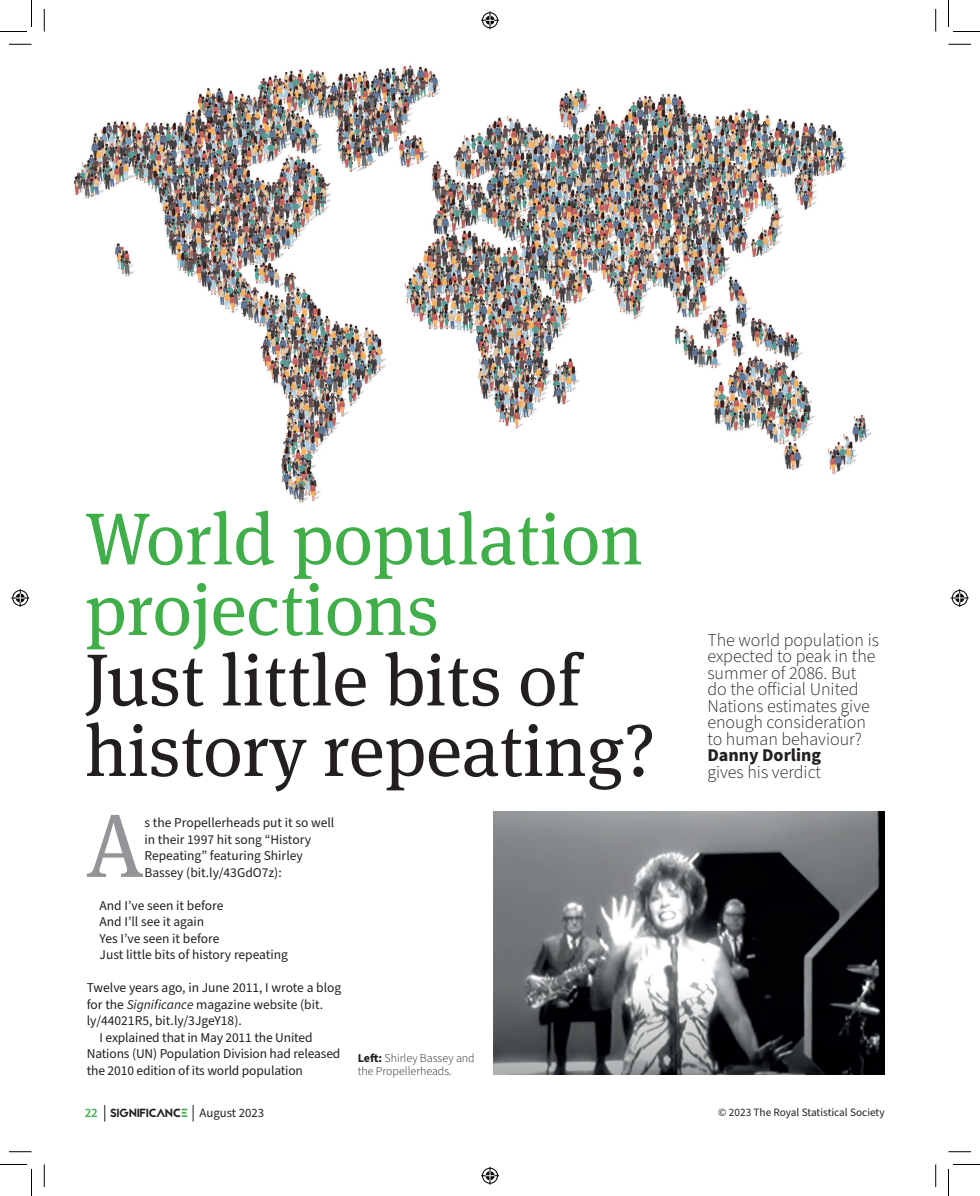
<style>
.page{position:relative;width:980px;height:1196px;background:#fff}
.page>*{position:absolute;margin:0;border:0;box-sizing:border-box;transform-origin:0 0}
.t1{font:89.85px "Meta Serif OT";color:#939598}
.t2{font:73.5px/70.5px "Meta Serif OT";color:#231f20}
.t3{font:73.5px/70.5px "Meta Serif OT";color:#40ae49}
.t4{font:300 18px/16.5px "Source Sans Pro";color:#231f20}
.t5{font:700 18px "Source Sans Pro";color:#231f20}
.t6{font:13.5px/16.5px "Source Sans Pro";color:#231f20}
.t7{font:300 12px/12.8px "Source Sans Pro";color:#231f20}
.t8{font:11.85px "Jaapokkisubtract";letter-spacing:-.03em;color:#231f20}
.t9{font:11.25px "Source Sans Pro";color:#231f20}
.s1{font-style:italic}
.s2{font-weight:700}
.s3{font-family:"Source Sans Pro";font-weight:600;font-size:12.9px;color:#40ae49}
.s4{color:#40ae49}
.s5{font-family:"Source Sans Pro";font-size:12.75px}
</style>
<div class="page">
<img style="left:73px;top:65px;width:799px;height:438px">
<img style="left:493px;top:811px;width:391px;height:264px">
<svg style="left:104px;top:1105px;width:1px;height:16px"></svg>
<svg style="left:193px;top:1105px;width:1px;height:16px"></svg>
<svg style="left:9px;top:44px;width:22px;height:1px"></svg>
<svg style="left:948px;top:44px;width:23px;height:1px"></svg>
<svg style="left:9px;top:1151px;width:22px;height:1px"></svg>
<svg style="left:948px;top:1151px;width:23px;height:1px"></svg>
<svg style="left:44px;top:9px;width:1px;height:23px"></svg>
<svg style="left:44px;top:1164px;width:1px;height:23px"></svg>
<svg style="left:935px;top:9px;width:1px;height:23px"></svg>
<svg style="left:935px;top:1164px;width:1px;height:23px"></svg>
<svg style="left:0;top:0;width:32px;height:32px"></svg>
<svg style="left:0;top:1164px;width:32px;height:32px"></svg>
<svg style="left:948px;top:0;width:32px;height:32px"></svg>
<svg style="left:948px;top:1164px;width:32px;height:32px"></svg>
<svg style="left:481px;top:11px;width:18px;height:18px"></svg>
<svg style="left:481px;top:1166px;width:18px;height:18px"></svg>
<svg style="left:11px;top:589px;width:18px;height:18px"></svg>
<svg style="left:950px;top:589px;width:18px;height:18px"></svg>
<h2 class="t3" style="left:85px;top:503px;width:559px">World population projections</h2>
<h2 class="t2" style="left:85px;top:644px;width:572px">Just little bits of history repeating?</h2>
<h3 class="t4" style="left:707px;top:632px;width:173px">The world population is expected to peak in the summer of 2086. But do the official United<br>Nations estimates give enough consideration to human behaviour?</h3>
<h3 class="t5" style="left:707px;top:743px;width:115px">Danny Dorling</h3>
<h3 class="t4" style="left:707px;top:764px;width:115px">gives his verdict</h3>
<h1 class="t1" style="left:85px;top:789px;width:61px">A</h1>
<p class="t6" style="left:144px;top:815px;width:191px">s the Propellerheads put it so well in their 1997 hit song “History<br>Repeating” featuring Shirley<br>Bassey (bit.ly/43GdO7z):</p>
<p class="t6" style="left:100px;top:897px;width:190px">And I’ve seen it before<br>And I’ll see it again<br>Yes I’ve seen it before<br>Just little bits of history repeating</p>
<p class="t6" style="left:87px;top:980px;width:256px">Twelve years ago, in June 2011, I wrote a blog</p>
<p class="t6" style="left:87px;top:996px;width:238px">for the <span class="s1">Significance</span> magazine website (bit.</p>
<p class="t6" style="left:87px;top:1013px;width:156px">ly/44021R5, bit.ly/3JgeY18).</p>
<p class="t6" style="left:100px;top:1029px;width:214px">I explained that in May 2011 the United</p>
<p class="t6" style="left:87px;top:1046px;width:255px">Nations (UN) Population Division had released</p>
<p class="t6" style="left:87px;top:1062px;width:218px">the 2010 edition of its world population</p>
<p class="t7" style="left:358px;top:1052px;width:118px"><span class="s2">Left:</span> Shirley Bassey and the Propellerheads.</p>
<p class="t8" style="left:85px;top:1104px;width:181px"><span class="s3">22</span> SIGNIFICANC<span class="s4">E</span> <span class="s5">August 2023</span></p>
<p class="t9" style="left:718px;top:1104px;width:168px">© 2023 The Royal Statistical Society</p>
</div>
